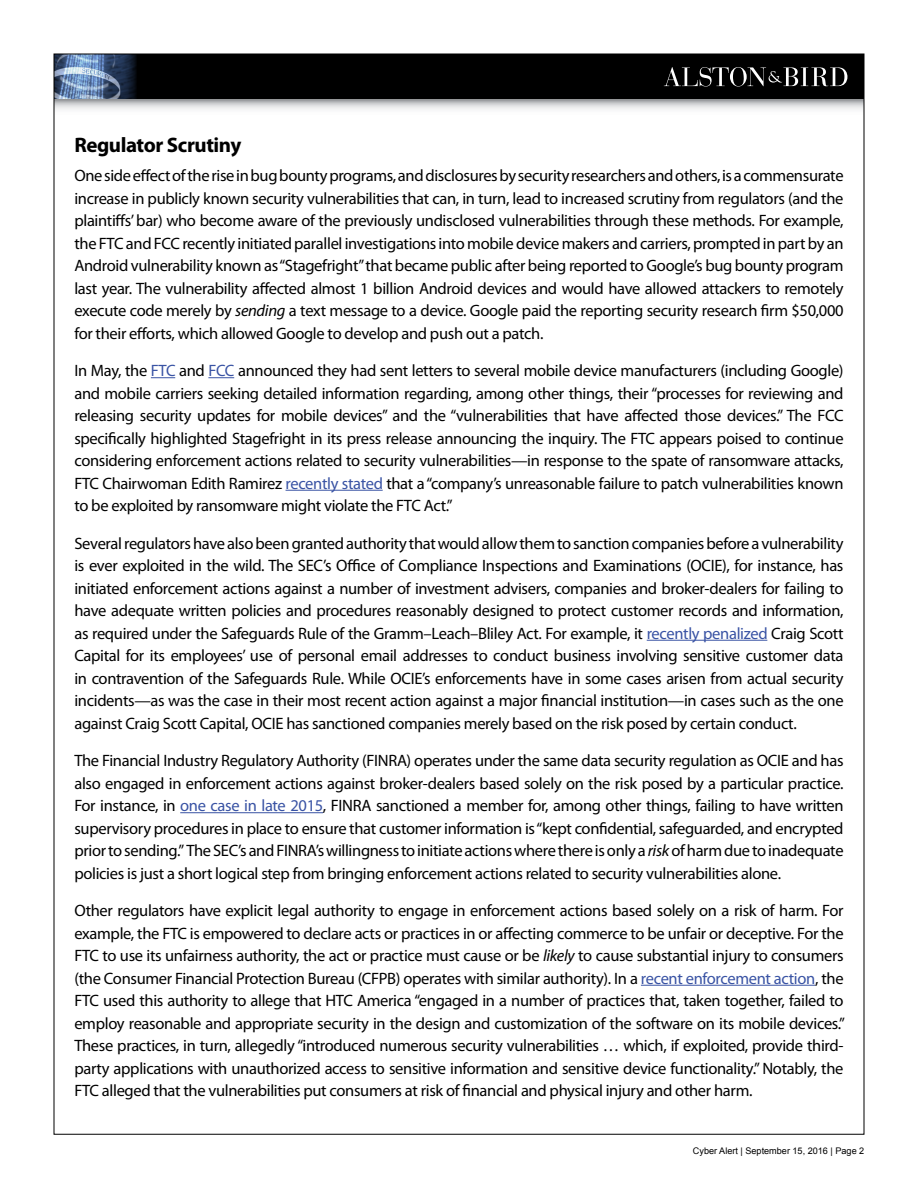
<style>
.page{position:relative;width:918px;height:1188px;background:#fff}
.page>*{position:absolute;margin:0;border:0;box-sizing:border-box;transform-origin:0 0}
.t1{font:700 21px "Myriad Pro";letter-spacing:-.02em;color:#000}
.t2{font:16.5px/22.5px "Myriad Pro";letter-spacing:-.02em;color:#000;text-align:justify}
.t3{font:9.15px "Arial";color:#000}
.s1{font-style:italic}
.s2{color:#3953a4}
</style>
<div class="page">
<div style="left:54px;top:54px;width:810px;height:46px;background:#000"></div>
<img style="left:56px;top:56px;width:80px;height:44px">
<svg style="left:56px;top:100px;width:806px;height:10px"></svg>
<svg style="left:664px;top:67px;width:183px;height:20px"></svg>
<svg style="left:151px;top:377px;width:24px;height:1px"></svg>
<svg style="left:208px;top:377px;width:26px;height:1px"></svg>
<hr style="left:286px;top:490px;width:97px;height:1px;background:#3953a4">
<hr style="left:647px;top:640px;width:120px;height:1px;background:#3953a4">
<hr style="left:180px;top:812px;width:143px;height:1px;background:#3953a4">
<hr style="left:641px;top:985px;width:174px;height:1px;background:#3953a4">
<p class="t1" style="left:74px;top:131px;width:169px">Regulator Scrutiny</p>
<p class="t2" style="left:74px;top:164px;width:771px">One side effect of the rise in bug bounty programs, and disclosures by security researchers and others, is a commensurate increase in publicly known security vulnerabilities that can, in turn, lead to increased scrutiny from regulators (and the plaintiffs’ bar) who become aware of the previously undisclosed vulnerabilities through these methods. For example, the FTC and FCC recently initiated parallel investigations into mobile device makers and carriers, prompted in part by an Android vulnerability known as “Stagefright” that became public after being reported to Google’s bug bounty program last year. The vulnerability affected almost 1 billion Android devices and would have allowed attackers to remotely execute code merely by <span class="s1">sending</span> a text message to a device. Google paid the reporting security research firm $50,000 for their efforts, which allowed Google to develop and push out a patch.</p>
<p class="t2" style="left:74px;top:359px;width:771px">In May, the <span class="s2">FTC</span> and <span class="s2">FCC</span> announced they had sent letters to several mobile device manufacturers (including Google) and mobile carriers seeking detailed information regarding, among other things, their “processes for reviewing and releasing security updates for mobile devices” and the “vulnerabilities that have affected those devices.” The FCC specifically highlighted Stagefright in its press release announcing the inquiry. The FTC appears poised to continue considering enforcement actions related to security vulnerabilities—in response to the spate of ransomware attacks, FTC Chairwoman Edith Ramirez <span class="s2">recently stated</span> that a “company’s unreasonable failure to patch vulnerabilities known to be exploited by ransomware might violate the FTC Act.”</p>
<p class="t2" style="left:74px;top:532px;width:771px">Several regulators have also been granted authority that would allow them to sanction companies before a vulnerability is ever exploited in the wild. The SEC’s Office of Compliance Inspections and Examinations (OCIE), for instance, has initiated enforcement actions against a number of investment advisers, companies and broker-dealers for failing to have adequate written policies and procedures reasonably designed to protect customer records and information, as required under the Safeguards Rule of the Gramm–Leach–Bliley Act. For example, it <span class="s2">recently penalized</span> Craig Scott Capital for its employees’ use of personal email addresses to conduct business involving sensitive customer data in contravention of the Safeguards Rule. While OCIE’s enforcements have in some cases arisen from actual security incidents—as was the case in their most recent action against a major financial institution—in cases such as the one against Craig Scott Capital, OCIE has sanctioned companies merely based on the risk posed by certain conduct.</p>
<p class="t2" style="left:74px;top:749px;width:771px">The Financial Industry Regulatory Authority (FINRA) operates under the same data security regulation as OCIE and has also engaged in enforcement actions against broker-dealers based solely on the risk posed by a particular practice.<br>For instance, in <span class="s2">one case in late 2015</span>, FINRA sanctioned a member for, among other things, failing to have written supervisory procedures in place to ensure that customer information is “kept confidential, safeguarded, and encrypted prior to sending.” The SEC’s and FINRA’s willingness to initiate actions where there is only a <span class="s1">risk</span> of harm due to inadequate policies is just a short logical step from bringing enforcement actions related to security vulnerabilities alone.</p>
<p class="t2" style="left:74px;top:899px;width:772px">Other regulators have explicit legal authority to engage in enforcement actions based solely on a risk of harm. For example, the FTC is empowered to declare acts or practices in or affecting commerce to be unfair or deceptive. For the FTC to use its unfairness authority, the act or practice must cause or be <span class="s1">likely</span> to cause substantial injury to consumers (the Consumer Financial Protection Bureau (CFPB) operates with similar authority). In a <span class="s2">recent enforcement action</span>, the FTC used this authority to allege that HTC America “engaged in a number of practices that, taken together, failed to employ reasonable and appropriate security in the design and customization of the software on its mobile devices.” These practices, in turn, allegedly “introduced numerous security vulnerabilities … which, if exploited, provide third&shy;party applications with unauthorized access to sensitive information and sensitive device functionality.” Notably, the FTC alleged that the vulnerabilities put consumers at risk of financial and physical injury and other harm.</p>
<p class="t3" style="left:693px;top:1144px;width:173px">Cyber Alert | September 15, 2016 | Page 2</p>
</div>
